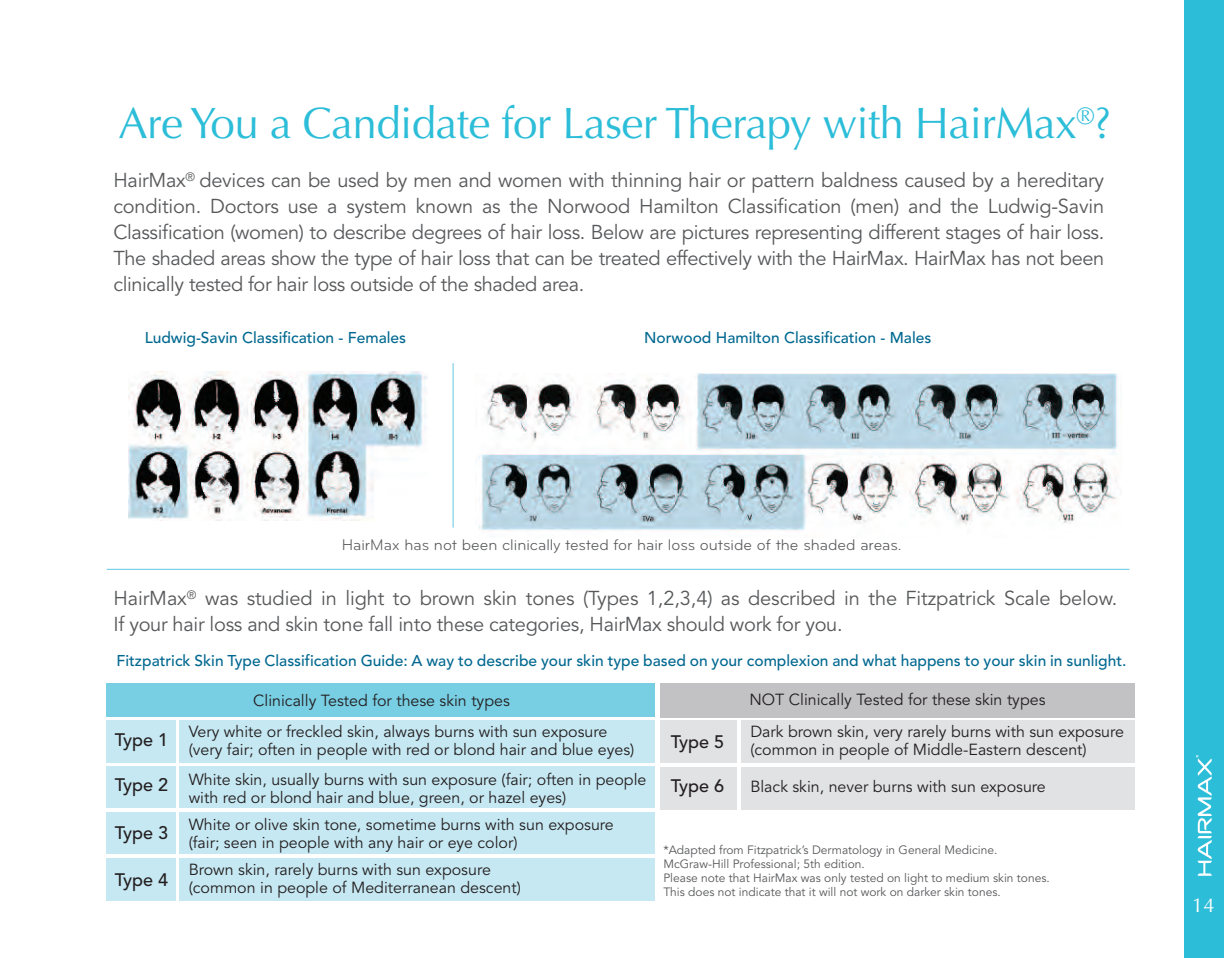
<style>
.page{position:relative;width:1224px;height:958px;background:#fff}
.page>*{position:absolute;margin:0;border:0;box-sizing:border-box;transform-origin:0 0}
.t1{font:44px "Optima LT Std";letter-spacing:-.015em;color:#2cbdd8}
.t2{font:20px/26px "Avenir";letter-spacing:-.015em;color:#57585a;text-align:justify}
.t3{font:20px "Optima";color:#fff}
.t4{font:500 18px "Avenir";color:#231f20}
.t5{font:16px/18px "Avenir";color:#231f20}
.t6{font:16px "Bryant";color:#57585a}
.t7{font:500 15.6px "Avenir";color:#006890}
.t8{font:12px/14px "Avenir";color:#57585a}
</style>
<div class="page">
<div style="left:1184px;top:447px;width:40px;height:511px;background:#2cbdd8"></div>
<div style="left:1184px;top:0;width:40px;height:513px;background:#2cbdd8"></div>
<svg style="left:1196px;top:755px;width:16px;height:120px"></svg>
<div style="left:179px;top:719px;width:476px;height:43px;background:#c6e8f2"></div>
<div style="left:107px;top:719px;width:69px;height:43px;background:#c6e8f2"></div>
<div style="left:107px;top:766px;width:69px;height:42px;background:#c6e8f2"></div>
<div style="left:179px;top:766px;width:476px;height:42px;background:#c6e8f2"></div>
<div style="left:179px;top:812px;width:476px;height:42px;background:#c6e8f2"></div>
<div style="left:107px;top:812px;width:69px;height:42px;background:#c6e8f2"></div>
<div style="left:107px;top:858px;width:69px;height:42px;background:#c6e8f2"></div>
<div style="left:179px;top:858px;width:476px;height:42px;background:#c6e8f2"></div>
<div style="left:660px;top:720px;width:77px;height:43px;background:#e1e2e4"></div>
<div style="left:741px;top:720px;width:394px;height:43px;background:#e1e2e4"></div>
<div style="left:660px;top:767px;width:77px;height:42px;background:#e1e2e4"></div>
<div style="left:741px;top:767px;width:394px;height:42px;background:#e1e2e4"></div>
<img style="left:129px;top:371px;width:298px;height:149px">
<hr style="left:453px;top:363px;width:1px;height:164px;background:#62c8e0">
<div style="left:660px;top:683px;width:475px;height:34px;background:#c2c2c5"></div>
<div style="left:107px;top:683px;width:548px;height:33px;background:#78cee3"></div>
<img style="left:478px;top:373px;width:640px;height:158px">
<hr style="left:107px;top:569px;width:1022px;height:1px;background:#62c8e0">
<h1 class="t1" style="left:118px;top:105px;width:994px">Are You a Candidate for Laser Therapy with HairMax<sup>®</sup>?</h1>
<p class="t2" style="left:113px;top:168px;width:992px">HairMax<sup>®</sup> devices can be used by men and women with thinning hair or pattern baldness caused by a hereditary condition. Doctors use a system known as the Norwood Hamilton Classification (men) and the Ludwig-Savin Classification (women) to describe degrees of hair loss. Below are pictures representing different stages of hair loss.<br>The shaded areas show the type of hair loss that can be treated effectively with the HairMax. HairMax has not been clinically tested for hair loss outside of the shaded area.</p>
<p class="t7" style="left:145px;top:324px;width:263px">Ludwig-Savin Classification - Females</p>
<p class="t7" style="left:644px;top:324px;width:289px">Norwood Hamilton Classification - Males</p>
<p class="t6" style="left:342px;top:539px;width:561px">HairMax has not been clinically tested for hair loss outside of the shaded areas.</p>
<p class="t2" style="left:113px;top:586px;width:1006px">HairMax<sup>®</sup> was studied in light to brown skin tones (Types 1,2,3,4) as described in the Fitzpatrick Scale below.<br>If your hair loss and skin tone fall into these categories, HairMax should work for you.</p>
<p class="t7" style="left:117px;top:646px;width:1011px">Fitzpatrick Skin Type Classification Guide: A way to describe your skin type based on your complexion and what happens to your skin in sunlight.</p>
<p class="t4" style="left:115px;top:724px;width:55px">Type 1</p>
<p class="t4" style="left:115px;top:769px;width:55px">Type 2</p>
<p class="t4" style="left:115px;top:817px;width:55px">Type 3</p>
<p class="t4" style="left:115px;top:864px;width:55px">Type 4</p>
<p class="t5" style="left:253px;top:692px;width:258px">Clinically Tested for these skin types</p>
<p class="t5" style="left:750px;top:691px;width:297px">NOT Clinically Tested for these skin types</p>
<p class="t5" style="left:189px;top:723px;width:447px">Very white or freckled skin, always burns with sun exposure (very fair; often in people with red or blond hair and blue eyes)</p>
<p class="t5" style="left:189px;top:771px;width:459px">White skin, usually burns with sun exposure (fair; often in people with red or blond hair and blue, green, or hazel eyes)</p>
<p class="t5" style="left:189px;top:815px;width:427px">White or olive skin tone, sometime burns with sun exposure (fair; seen in people with any hair or eye color)</p>
<p class="t5" style="left:189px;top:861px;width:334px">Brown skin, rarely burns with sun exposure (common in people of Mediterranean descent)</p>
<p class="t4" style="left:671px;top:726px;width:55px">Type 5</p>
<p class="t4" style="left:671px;top:770px;width:55px">Type 6</p>
<p class="t5" style="left:750px;top:723px;width:375px">Dark brown skin, very rarely burns with sun exposure (common in people of Middle-Eastern descent)</p>
<p class="t5" style="left:750px;top:777px;width:297px">Black skin, never burns with sun exposure</p>
<p class="t8" style="left:663px;top:843px;width:388px">*Adapted from Fitzpatrick’s Dermatology in General Medicine.<br>McGraw-Hill Professional; 5th edition.<br>Please note that HairMax was only tested on light to medium skin tones.<br>This does not indicate that it will not work on darker skin tones.</p>
<p class="t3" style="left:1192px;top:894px;width:24px">14</p>
</div>
